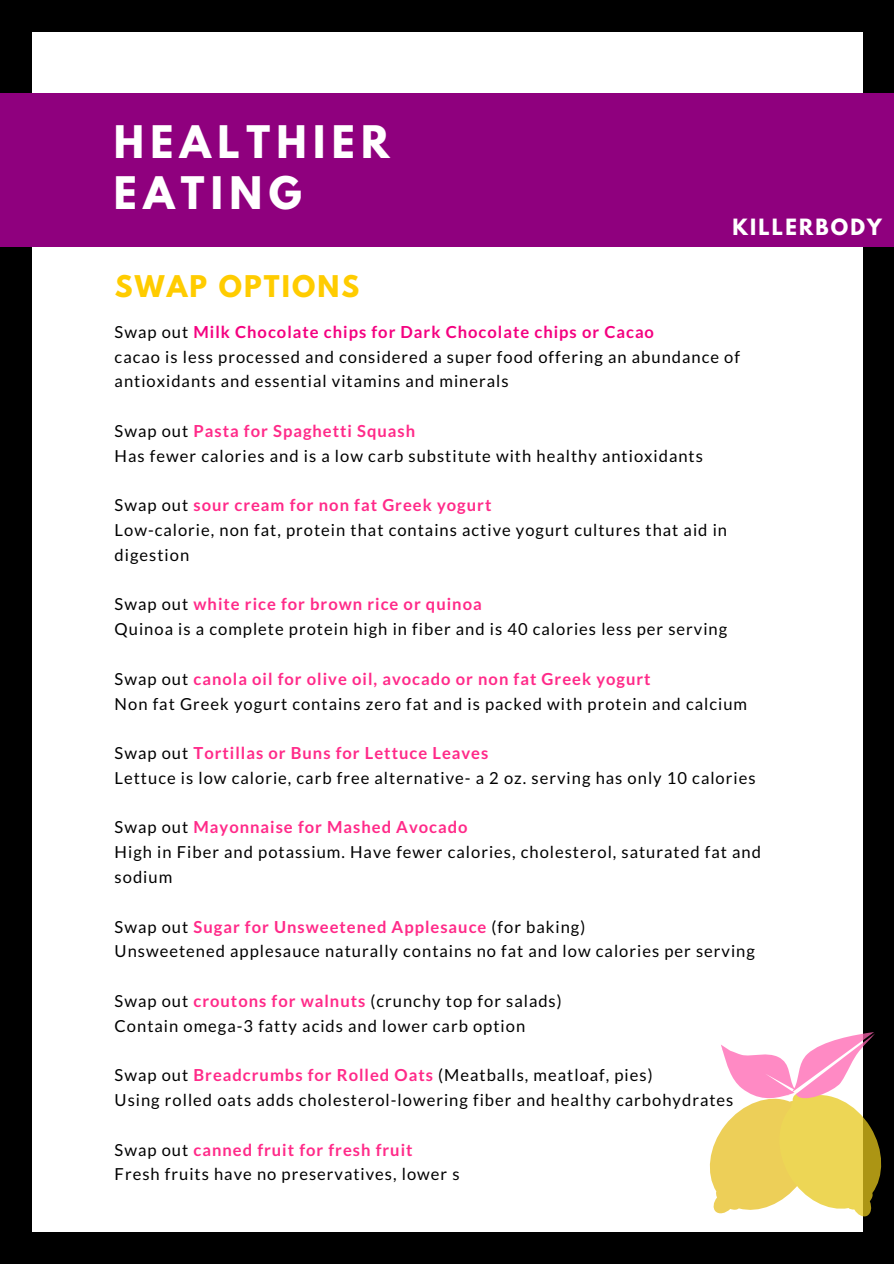
<style>
.page{position:relative;width:894px;height:1264px;background:#fff}
.page>*{position:absolute;margin:0;border:0;box-sizing:border-box;transform-origin:0 0}
.t1{font:700 39.75px "League Spartan";letter-spacing:.16em;color:#fff}
.t2{font:700 26.55px "League Spartan";letter-spacing:.08em;color:#fc0}
.t3{font:700 19.8px "League Spartan";letter-spacing:.11em;color:#fff}
.t4{font:16.5px/24.8px "Lato";letter-spacing:.06em;color:#000}
.t5{font:700 16.5px "Lato";letter-spacing:.06em;color:#ff2a89}
.t6{font:700 16.5px "Lato";letter-spacing:.06em;color:#f40080}
.s1{font-weight:400;color:#000}
.s2{font-weight:700;color:#ff2a89}
.s3{color:#fff}
</style>
<div class="page">
<div style="left:0;top:0;width:893px;height:1263px;background:#000"></div>
<div style="left:32px;top:33px;width:830px;height:1198px;background:#fff"></div>
<div style="left:0;top:93px;width:893px;height:153px;background:#8f007e"></div>
<svg style="left:709px;top:1032px;width:171px;height:184px"></svg>
<p class="t1" style="left:114px;top:122px;width:277px">HEALTHIER</p>
<p class="t1" style="left:114px;top:173px;width:189px">EATING</p>
<p class="t2" style="left:115px;top:273px;width:246px">SWAP OPTIONS</p>
<p class="t3" style="left:732px;top:217px;width:151px">KILLERBODY</p>
<p class="t6" style="left:115px;top:321px;width:540px"><span class="s1">Swap out</span> Milk Chocolate chips for Dark Chocolate chips or Cacao</p>
<p class="t4" style="left:115px;top:344px;width:626px">cacao is less processed and considered a super food offering an abundance of antioxidants and essential vitamins and minerals</p>
<p class="t5" style="left:115px;top:420px;width:302px"><span class="s1">Swap out</span> Pasta for Spaghetti Squash</p>
<p class="t4" style="left:115px;top:443px;width:589px">Has fewer calories and is a low carb substitute with healthy antioxidants</p>
<p class="t5" style="left:115px;top:495px;width:378px"><span class="s1">Swap out</span> sour cream for non fat Greek yogurt</p>
<p class="t4" style="left:115px;top:517px;width:613px">Low-calorie, non fat, protein that contains active yogurt cultures that aid in digestion</p>
<p class="t5" style="left:115px;top:594px;width:368px"><span class="s1">Swap out</span> white rice for brown rice or quinoa</p>
<p class="t4" style="left:115px;top:616px;width:614px">Quinoa is a complete protein high in fiber and is 40 calories less per serving</p>
<p class="t5" style="left:115px;top:668px;width:537px"><span class="s1">Swap out</span> canola oil for olive oil, avocado or non fat Greek yogurt</p>
<p class="t4" style="left:115px;top:690px;width:633px">Non fat Greek yogurt contains zero fat and is packed with protein and calcium</p>
<p class="t5" style="left:115px;top:742px;width:375px"><span class="s1">Swap out</span> Tortillas or Buns for Lettuce Leaves</p>
<p class="t4" style="left:115px;top:765px;width:642px">Lettuce is low calorie, carb free alternative- a 2 oz. serving has only 10 calories</p>
<p class="t5" style="left:115px;top:817px;width:354px"><span class="s1">Swap out</span> Mayonnaise for Mashed Avocado</p>
<p class="t4" style="left:115px;top:839px;width:647px">High in Fiber and potassium. Have fewer calories, cholesterol, saturated fat and sodium</p>
<p class="t5" style="left:115px;top:916px;width:472px"><span class="s1">Swap out</span> Sugar for Unsweetened Applesauce <span class="s1">(for baking)</span></p>
<p class="t4" style="left:115px;top:938px;width:641px">Unsweetened applesauce naturally contains no fat and low calories per serving</p>
<p class="t4" style="left:115px;top:988px;width:448px">Swap out <span class="s2">croutons for walnuts</span> (crunchy top for salads)</p>
<p class="t4" style="left:115px;top:1012px;width:412px">Contain omega-3 fatty acids and lower carb option</p>
<p class="t4" style="left:115px;top:1062px;width:539px">Swap out <span class="s2">Breadcrumbs for Rolled Oats</span> (Meatballs, meatloaf, pies)</p>
<p class="t4" style="left:115px;top:1087px;width:620px">Using rolled oats adds cholesterol-lowering fiber and healthy carbohydrates</p>
<p class="t5" style="left:115px;top:1139px;width:299px"><span class="s1">Swap out</span> canned fruit for fresh fruit</p>
<p class="t4" style="left:115px;top:1161px;width:480px">Fresh fruits have no preservatives, lower s<span class="s3">ugar and sodium</span></p>
</div>
